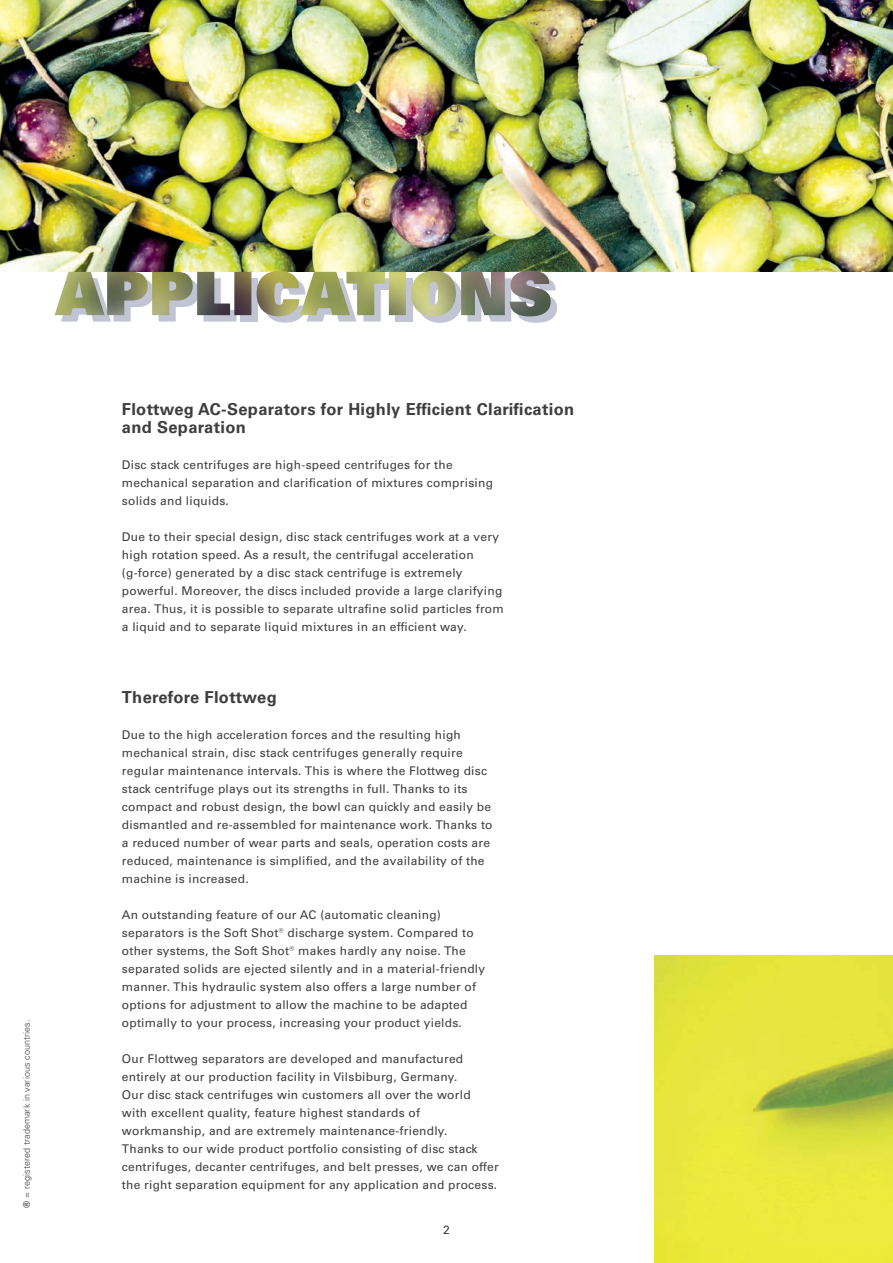
<style>
.page{position:relative;width:893px;height:1263px;background:#fff}
.page>*{position:absolute;margin:0;border:0;box-sizing:border-box;transform-origin:0 0}
.t1{font:60px "Univers LT Pro 85 X Black";letter-spacing:.01em;color:#c1c5d3}
.t2{font:700 16.5px/18px "Univers LT Pro 65";letter-spacing:.02em;color:#3e3e3f}
.t3{font:12px/18px "Univers LT Pro 55 Roman";letter-spacing:.02em;color:#3e3e3f}
.t4{font:300 9px "Univers LT Pro 45";letter-spacing:.01em;color:#3e3e3f}
.s1{font-family:"Univers LT Pro 65";font-weight:700}
</style>
<div class="page">
<img style="left:0;top:0;width:893px;height:272px">
<img style="left:655px;top:955px;width:238px;height:308px">
<img style="left:55px;top:271px;width:496px;height:45px">
<h1 class="t1" style="left:62px;top:260px;width:498px">APPLICATIONS</h1>
<p class="t4" style="left:21px;top:1208px;width:190px;rotate:-90deg"><span class="s1">®</span> = registered trademark in various countries.</p>
<h2 class="t2" style="left:122px;top:400px;width:454px">Flottweg AC-Separators for Highly Efficient Clarification and Separation</h2>
<p class="t3" style="left:122px;top:455px;width:373px">Disc stack centrifuges are high-speed centrifuges for the mechanical separation and clarification of mixtures comprising solids and liquids.</p>
<p class="t3" style="left:122px;top:527px;width:383px">Due to their special design, disc stack centrifuges work at a very high rotation speed. As a result, the centrifugal acceleration (g-force) generated by a disc stack centrifuge is extremely powerful. Moreover, the discs included provide a large clarifying area. Thus, it is possible to separate ultrafine solid particles from a liquid and to separate liquid mixtures in an efficient way.</p>
<h2 class="t2" style="left:122px;top:688px;width:156px">Therefore Flottweg</h2>
<p class="t3" style="left:122px;top:725px;width:372px">Due to the high acceleration forces and the resulting high mechanical strain, disc stack centrifuges generally require regular maintenance intervals. This is where the Flottweg disc stack centrifuge plays out its strengths in full. Thanks to its compact and robust design, the bowl can quickly and easily be dismantled and re-assembled for maintenance work. Thanks to a reduced number of wear parts and seals, operation costs are reduced, maintenance is simplified, and the availability of the machine is increased.</p>
<p class="t3" style="left:122px;top:905px;width:365px">An outstanding feature of our AC (automatic cleaning) separators is the Soft Shot® discharge system. Compared to other systems, the Soft Shot® makes hardly any noise. The separated solids are ejected silently and in a material-friendly manner. This hydraulic system also offers a large number of options for adjustment to allow the machine to be adapted optimally to your process, increasing your product yields.</p>
<p class="t3" style="left:122px;top:1049px;width:378px">Our Flottweg separators are developed and manufactured entirely at our production facility in Vilsbiburg, Germany.<br>Our disc stack centrifuges win customers all over the world with excellent quality, feature highest standards of workmanship, and are extremely maintenance-friendly.<br>Thanks to our wide product portfolio consisting of disc stack centrifuges, decanter centrifuges, and belt presses, we can offer the right separation equipment for any application and process.</p>
<p class="t3" style="left:443px;top:1220px;width:8px">2</p>
</div>
